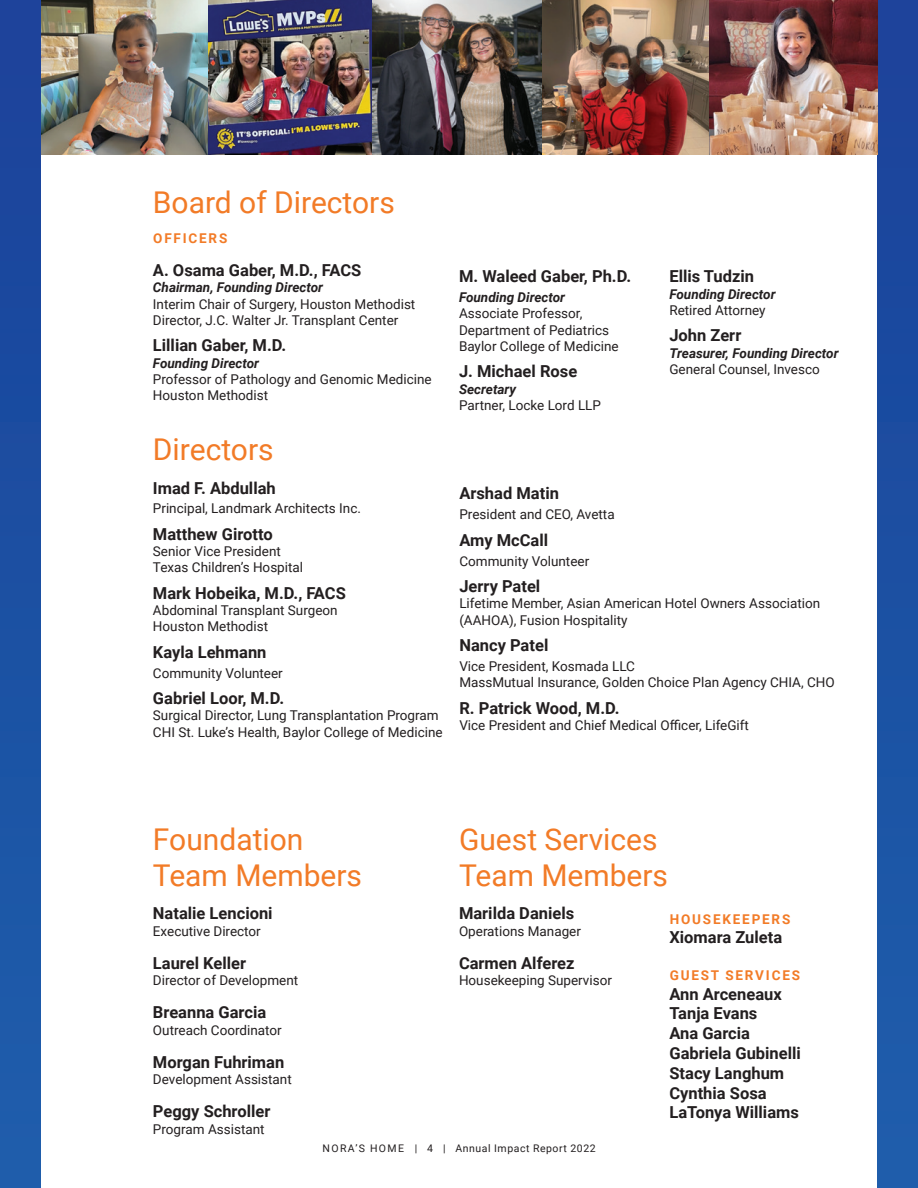
<style>
.page{position:relative;width:918px;height:1188px;background:#fff}
.page>*{position:absolute;margin:0;border:0;box-sizing:border-box;transform-origin:0 0}
.t1{font:30px/36px "Roboto";color:#f27b27}
.t2{font:700 16.5px "Roboto";color:#231f20}
.t3{font:13.5px/16.2px "Roboto";color:#231f20}
.t4{font:italic 700 13.5px "Roboto";color:#231f20}
.t5{font:700 13.5px "Roboto";letter-spacing:.135em;color:#f27b27}
.t6{font:10.5px "Roboto";letter-spacing:.05em;color:#231f20}
</style>
<div class="page">
<img style="left:40px;top:0;width:333px;height:154px">
<img style="left:373px;top:0;width:505px;height:154px">
<div style="left:878px;top:0;width:40px;height:1188px;background:linear-gradient(to right,#1c50a3,#1c50a3)"></div>
<div style="left:0;top:0;width:40px;height:1188px;background:linear-gradient(to right,#1c50a3,#1c50a3)"></div>
<p class="t1" style="left:153px;top:183px;width:243px">Board of Directors</p>
<p class="t5" style="left:153px;top:229px;width:76px">OFFICERS</p>
<p class="t2" style="left:153px;top:259px;width:210px">A. Osama Gaber, M.D., FACS</p>
<p class="t4" style="left:153px;top:278px;width:172px">Chairman, Founding Director</p>
<p class="t3" style="left:153px;top:295px;width:264px">Interim Chair of Surgery, Houston Methodist</p>
<p class="t3" style="left:153px;top:311px;width:247px">Director, J.C. Walter Jr. Transplant Center</p>
<p class="t2" style="left:153px;top:334px;width:135px">Lillian Gaber, M.D.</p>
<p class="t4" style="left:153px;top:353px;width:108px">Founding Director</p>
<p class="t3" style="left:153px;top:370px;width:280px">Professor of Pathology and Genomic Medicine</p>
<p class="t3" style="left:153px;top:387px;width:117px">Houston Methodist</p>
<p class="t1" style="left:153px;top:430px;width:122px">Directors</p>
<p class="t2" style="left:153px;top:476px;width:124px">Imad F. Abdullah</p>
<p class="t3" style="left:153px;top:500px;width:210px">Principal, Landmark Architects Inc.</p>
<p class="t2" style="left:153px;top:522px;width:121px">Matthew Girotto</p>
<p class="t3" style="left:153px;top:543px;width:129px">Senior Vice President</p>
<p class="t3" style="left:153px;top:559px;width:152px">Texas Children’s Hospital</p>
<p class="t2" style="left:153px;top:581px;width:194px">Mark Hobeika, M.D., FACS</p>
<p class="t3" style="left:153px;top:602px;width:186px">Abdominal Transplant Surgeon</p>
<p class="t3" style="left:153px;top:618px;width:117px">Houston Methodist</p>
<p class="t2" style="left:153px;top:640px;width:115px">Kayla Lehmann</p>
<p class="t3" style="left:153px;top:664px;width:131px">Community Volunteer</p>
<p class="t2" style="left:153px;top:687px;width:133px">Gabriel Loor, M.D.</p>
<p class="t3" style="left:153px;top:707px;width:287px">Surgical Director, Lung Transplantation Program</p>
<p class="t3" style="left:153px;top:723px;width:291px">CHI St. Luke’s Health, Baylor College of Medicine</p>
<p class="t2" style="left:459px;top:265px;width:174px">M. Waleed Gaber, Ph.D.</p>
<p class="t4" style="left:459px;top:288px;width:108px">Founding Director</p>
<p class="t3" style="left:459px;top:305px;width:152px">Associate Professor,<br>Department of Pediatrics</p>
<p class="t3" style="left:459px;top:337px;width:161px">Baylor College of Medicine</p>
<p class="t2" style="left:459px;top:360px;width:120px">J. Michael Rose</p>
<p class="t4" style="left:459px;top:379px;width:59px">Secretary</p>
<p class="t3" style="left:459px;top:396px;width:144px">Partner, Locke Lord LLP</p>
<p class="t2" style="left:669px;top:265px;width:86px">Ellis Tudzin</p>
<p class="t4" style="left:669px;top:284px;width:108px">Founding Director</p>
<p class="t3" style="left:669px;top:301px;width:98px">Retired Attorney</p>
<p class="t2" style="left:669px;top:324px;width:73px">John Zerr</p>
<p class="t4" style="left:669px;top:343px;width:171px">Treasurer, Founding Director</p>
<p class="t3" style="left:669px;top:360px;width:152px">General Counsel, Invesco</p>
<p class="t2" style="left:459px;top:482px;width:101px">Arshad Matin</p>
<p class="t3" style="left:459px;top:506px;width:157px">President and CEO, Avetta</p>
<p class="t2" style="left:459px;top:528px;width:90px">Amy McCall</p>
<p class="t3" style="left:459px;top:552px;width:131px">Community Volunteer</p>
<p class="t2" style="left:459px;top:575px;width:82px">Jerry Patel</p>
<p class="t3" style="left:459px;top:595px;width:362px">Lifetime Member, Asian American Hotel Owners Association (AAHOA), Fusion Hospitality</p>
<p class="t2" style="left:459px;top:634px;width:91px">Nancy Patel</p>
<p class="t3" style="left:459px;top:658px;width:177px">Vice President, Kosmada LLC</p>
<p class="t3" style="left:459px;top:674px;width:377px">MassMutual Insurance, Golden Choice Plan Agency CHIA, CHO</p>
<p class="t2" style="left:459px;top:696px;width:162px">R. Patrick Wood, M.D.</p>
<p class="t3" style="left:459px;top:716px;width:291px">Vice President and Chief Medical Officer, LifeGift</p>
<p class="t1" style="left:153px;top:820px;width:211px">Foundation<br>Team Members</p>
<p class="t2" style="left:153px;top:902px;width:121px">Natalie Lencioni</p>
<p class="t3" style="left:153px;top:922px;width:109px">Executive Director</p>
<p class="t2" style="left:153px;top:952px;width:95px">Laurel Keller</p>
<p class="t3" style="left:153px;top:972px;width:147px">Director of Development</p>
<p class="t2" style="left:153px;top:1001px;width:115px">Breanna Garcia</p>
<p class="t3" style="left:153px;top:1021px;width:130px">Outreach Coordinator</p>
<p class="t2" style="left:153px;top:1051px;width:133px">Morgan Fuhriman</p>
<p class="t3" style="left:153px;top:1071px;width:140px">Development Assistant</p>
<p class="t2" style="left:153px;top:1100px;width:119px">Peggy Schroller</p>
<p class="t3" style="left:153px;top:1120px;width:113px">Program Assistant</p>
<p class="t1" style="left:459px;top:820px;width:211px">Guest Services<br>Team Members</p>
<p class="t2" style="left:459px;top:902px;width:117px">Marilda Daniels</p>
<p class="t3" style="left:459px;top:922px;width:124px">Operations Manager</p>
<p class="t2" style="left:459px;top:952px;width:117px">Carmen Alferez</p>
<p class="t3" style="left:459px;top:972px;width:155px">Housekeeping Supervisor</p>
<p class="t5" style="left:670px;top:909px;width:122px">HOUSEKEEPERS</p>
<p class="t2" style="left:669px;top:926px;width:114px">Xiomara Zuleta</p>
<p class="t5" style="left:670px;top:966px;width:132px">GUEST SERVICES</p>
<p class="t2" style="left:669px;top:982px;width:114px">Ann Arceneaux</p>
<p class="t2" style="left:669px;top:1002px;width:90px">Tanja Evans</p>
<p class="t2" style="left:669px;top:1022px;width:82px">Ana Garcia</p>
<p class="t2" style="left:669px;top:1042px;width:133px">Gabriela Gubinelli</p>
<p class="t2" style="left:669px;top:1061px;width:116px">Stacy Langhum</p>
<p class="t2" style="left:669px;top:1081px;width:99px">Cynthia Sosa</p>
<p class="t2" style="left:669px;top:1101px;width:131px">LaTonya Williams</p>
<p class="t6" style="left:323px;top:1141px;width:275px">NORA’S HOME | 4 | Annual Impact Report 2022</p>
</div>
